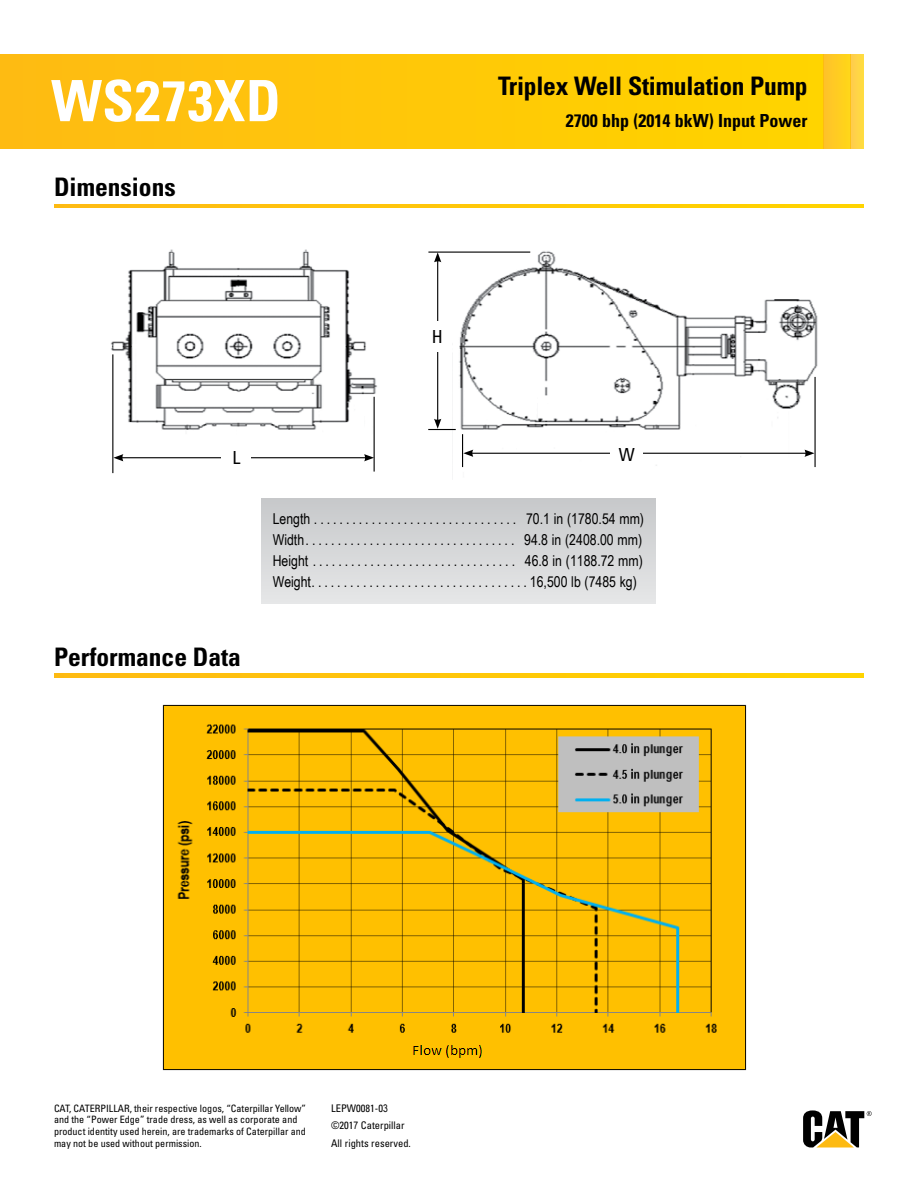
<style>
.page{position:relative;width:918px;height:1188px;background:#fff}
.page>*{position:absolute;margin:0;border:0;box-sizing:border-box;transform-origin:0 0}
.t1{font:700 condensed 57px "Univers";letter-spacing:.015em;color:#fff}
.t2{font:700 condensed 25.5px "Univers";letter-spacing:-.005em;color:#000}
.t3{font:700 condensed 18px "Univers";color:#000}
.t4{font:condensed 18px "Univers";color:#000}
.t5{font:15px/21px "Arial Narrow";color:#000}
.t6{font:condensed 10.5px/18px "Univers";color:#000}
.t7{font:condensed 10.2px/12px "Univers";color:#000}
.s1{font-family:"Arial Narrow";font-stretch:normal}
</style>
<div class="page">
<div style="left:261px;top:499px;width:394px;height:105px;background:linear-gradient(to bottom,#c7c8ca,#e6e7e8)"></div>
<svg style="left:803px;top:1110px;width:69px;height:38px"></svg>
<div style="left:0;top:54px;width:824px;height:94px;background:#ffc809"></div>
<div style="left:824px;top:54px;width:26px;height:94px;background:#ffcb22"></div>
<div style="left:850px;top:54px;width:14px;height:94px;background:#ffd447"></div>
<hr style="left:54px;top:204px;width:810px;height:3px;background:#ffc709">
<img style="left:453px;top:251px;width:365px;height:217px">
<img style="left:111px;top:249px;width:266px;height:225px">
<hr style="left:428px;top:252px;width:102px;height:1px;background:#000">
<hr style="left:437px;top:260px;width:1px;height:161px;background:#000">
<svg style="left:434px;top:252px;width:7px;height:10px"></svg>
<svg style="left:428px;top:419px;width:28px;height:11px"></svg>
<div style="left:424px;top:321px;width:27px;height:30px;background:#fff"></div>
<hr style="left:462px;top:434px;width:1px;height:33px;background:#000">
<hr style="left:814px;top:377px;width:2px;height:90px;background:#000">
<hr style="left:112px;top:354px;width:1px;height:119px;background:#000">
<hr style="left:374px;top:397px;width:1px;height:75px;background:#000">
<hr style="left:471px;top:453px;width:336px;height:1px;background:#000">
<svg style="left:463px;top:450px;width:10px;height:7px"></svg>
<svg style="left:804px;top:450px;width:10px;height:7px"></svg>
<div style="left:610px;top:440px;width:33px;height:28px;background:#fff"></div>
<hr style="left:121px;top:457px;width:245px;height:1px;background:#000">
<svg style="left:113px;top:454px;width:10px;height:7px"></svg>
<svg style="left:364px;top:454px;width:10px;height:7px"></svg>
<div style="left:222px;top:443px;width:29px;height:28px;background:#fff"></div>
<div style="left:54px;top:673px;width:810px;height:5px;background:#ffc709"></div>
<img style="left:162px;top:704px;width:585px;height:367px">
<img style="left:411px;top:1039px;width:74px;height:20px">
<h1 class="t1" style="left:51px;top:66px;width:231px">WS273XD</h1>
<h2 class="t2" style="left:54px;top:171px;width:123px">Dimensions</h2>
<h2 class="t2" style="left:498px;top:71px;width:311px">Triplex Well Stimulation Pump</h2>
<p class="t3" style="left:566px;top:109px;width:243px">2700 bhp (2014 bkW) Input Power</p>
<p class="t4" style="left:432px;top:325px;width:12px">H</p>
<p class="t4" style="left:232px;top:446px;width:9px">L</p>
<p class="t4" style="left:619px;top:443px;width:18px">W</p>
<h2 class="t2" style="left:54px;top:641px;width:188px">Performance Data</h2>
<p class="t5" style="left:273px;top:508px;width:373px">Length................................ 70.1 in (1780.54 mm)<br>Width................................. 94.8 in (2408.00 mm)<br>Height ................................ 46.8 in (1188.72 mm)<br>Weight..................................16,500 lb (7485 kg)</p>
<p class="t7" style="left:54px;top:1102px;width:254px">CAT, CATERPILLAR, their respective logos, “Caterpillar Yellow” and the “Power Edge” trade dress, as well as corporate and product identity used herein, are trademarks of Caterpillar and may not be used without permission.</p>
<p class="t6" style="left:331px;top:1099px;width:81px">LEPW0081-0<span class="s1">3 </span>©201<span class="s1">7</span> Caterpillar<br>All rights reserved.</p>
</div>
